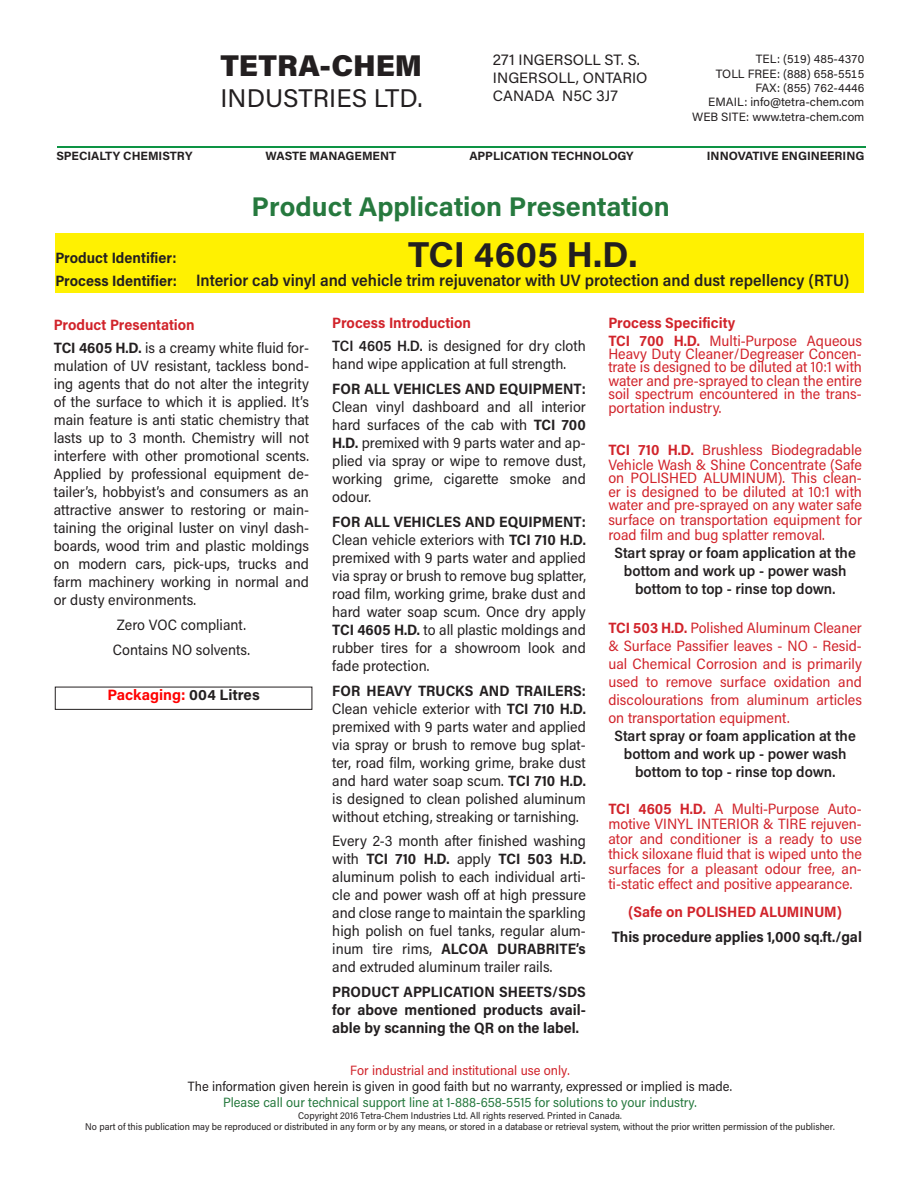
<style>
.page{position:relative;width:918px;height:1188px;background:#fff}
.page>*{position:absolute;margin:0;border:0;box-sizing:border-box;transform-origin:0 0}
.PA_-_Product_Identif{font:700 36px "Acumin Pro";letter-spacing:.01em;color:#231f20}
.t1{font:900 30px "Acumin Pro";color:#231f20}
.t2{font:700 27px "Acumin Pro";color:#26793e}
.t3{font:25.5px "Acumin Pro";letter-spacing:.005em;color:#231f20}
.SDS_-_Process_Identi{font:600 16.5px "Acumin Pro Semi Cond";color:#231f20}
.PA_-_Body_text{font:15px/18px "Acumin Pro Semi Cond";color:#231f20;text-align:justify}
.SDS_-_Listing{font:15px/15px "Acumin Pro Semi Cond";color:#d1232a;text-align:justify}
.PA_-_Body_text-2{font:15px/13.4px "Acumin Pro Semi Cond";color:#d1232a;text-align:justify}
.PA_-_Body_text-3{font:600 15px/18px "Acumin Pro Semi Cond";color:#231f20;text-align:center}
.PA_-_Body_text-4{font:700 15px/18px "Acumin Pro Semi Cond";color:#231f20;text-align:justify}
.PA_-_Heading_1{font:700 15px "Acumin Pro Semi Cond";color:#d1232a}
.t4{font:15px "Acumin Pro";color:#231f20}
.PA_-_Body_text-5{font:700 15px "Acumin Pro Semi Cond";color:#d1232a}
.t5{font:700 15px "Acumin Pro";color:#f00}
.PA_-_Product_Identif-2{font:700 15px "Acumin Pro Semi Cond";color:#231f20}
.t6{font:13.5px "Acumin Pro Semi Cond";color:#231f20}
.t7{font:13.5px "Acumin Pro Semi Cond";color:#26793e}
.t8{font:13.5px "Acumin Pro Semi Cond";color:#d1232a}
.t9{font:12px "Acumin Pro";color:#231f20}
.t10{font:700 12px "Acumin Pro";color:#231f20}
.t11{font:9.75px "Acumin Pro Semi Cond";color:#231f20}
.s1{font-weight:700}
.s2{color:#231f20}
.s3{font-weight:600}
</style>
<div class="page">
<div style="left:55px;top:687px;width:257px;height:23px;border:1px solid #231f20"></div>
<hr style="left:57px;top:146px;width:809px;height:1px;background:#0d9344">
<div style="left:55px;top:233px;width:808px;height:60px;background:#fff101"></div>
<p class="t1" style="left:220px;top:45px;width:203px">TETRA-CHEM</p>
<p class="t3" style="left:220px;top:80px;width:204px">INDUSTRIES LTD.</p>
<p class="t4" style="left:493px;top:50px;width:149px">271 INGERSOLL ST. S.</p>
<p class="t4" style="left:493px;top:68px;width:156px">INGERSOLL, ONTARIO</p>
<p class="t4" style="left:493px;top:86px;width:126px">CANADA N5C 3J7</p>
<p class="t9" style="left:756px;top:51px;width:110px">TEL: (519) 485-4370</p>
<p class="t9" style="left:716px;top:65px;width:150px">TOLL FREE: (888) 658-5515</p>
<p class="t9" style="left:755px;top:80px;width:111px">FAX: (855) 762-4446</p>
<p class="t9" style="left:708px;top:94px;width:158px">EMAIL: info@tetra-chem.com</p>
<p class="t9" style="left:692px;top:108px;width:174px">WEB SITE: www.tetra-chem.com</p>
<p class="t10" style="left:56px;top:147px;width:137px">SPECIALTY CHEMISTRY</p>
<p class="t10" style="left:266px;top:147px;width:132px">WASTE MANAGEMENT</p>
<p class="t10" style="left:469px;top:147px;width:166px">APPLICATION TECHNOLOGY</p>
<p class="t10" style="left:707px;top:147px;width:159px">INNOVATIVE ENGINEERING</p>
<p class="PA_-_Product_Identif-2" style="left:55px;top:247px;width:123px">Product Identifier:</p>
<p class="PA_-_Body_text-4" style="left:55px;top:271px;width:123px">Process Identifier:</p>
<p class="t2" style="left:252px;top:188px;width:420px">Product Application Presentation</p>
<p class="PA_-_Product_Identif" style="left:408px;top:229px;width:231px">TCI 4605 H.D.</p>
<p class="SDS_-_Process_Identi" style="left:196px;top:269px;width:655px">Interior cab vinyl and vehicle trim rejuvenator with UV protection and dust repellency (RTU)</p>
<p class="PA_-_Heading_1" style="left:54px;top:314px;width:142px">Product Presentation</p>
<p class="PA_-_Body_text" style="left:54px;top:339px;width:257px"><span class="s1">TCI 4605 H.D.</span> is a creamy white fluid for&shy;mulation of UV resistant, tackless bond&shy;ing agents that do not alter the integrity of the surface to which it is applied. It’s main feature is anti static chemistry that lasts up to 3 month. Chemistry will not interfere with other promotional scents.<br>Applied by professional equipment de&shy;tailer’s, hobbyist’s and consumers as an attractive answer to restoring or main&shy;taining the original luster on vinyl dash&shy;boards, wood trim and plastic moldings on modern cars, pick-ups, trucks and farm machinery working in normal and or dusty environments.</p>
<p class="PA_-_Body_text" style="left:117px;top:615px;width:131px">Zero VOC compliant.</p>
<p class="PA_-_Body_text" style="left:113px;top:640px;width:139px">Contains NO solvents.</p>
<p class="t5" style="left:107px;top:684px;width:154px">Packaging: <span class="s2">004 Litres</span></p>
<p class="PA_-_Heading_1" style="left:332px;top:312px;width:140px">Process Introduction</p>
<p class="PA_-_Body_text" style="left:332px;top:336px;width:255px"><span class="s3">TCI 4605 H.D.</span> is designed for dry cloth hand wipe application at full strength.</p>
<p class="PA_-_Body_text" style="left:332px;top:379px;width:255px"><span class="s1">FOR ALL VEHICLES AND EQUIPMENT:<br></span>Clean vinyl dashboard and all interior hard surfaces of the cab with <span class="s1">TCI 700<br>H.D.</span> premixed with 9 parts water and ap&shy;plied via spray or wipe to remove dust, working grime, cigarette smoke and odour.</p>
<p class="PA_-_Body_text" style="left:332px;top:512px;width:255px"><span class="s1">FOR ALL VEHICLES AND EQUIPMENT:<br></span>Clean vehicle exteriors with <span class="s1">TCI 710 H.D. </span>premixed with 9 parts water and applied via spray or brush to remove bug splatter, road film, working grime, brake dust and hard water soap scum. Once dry apply <span class="s1">TCI 4605 H.D.</span> to all plastic moldings and rubber tires for a showroom look and fade protection.</p>
<p class="PA_-_Body_text" style="left:332px;top:681px;width:255px"><span class="s1">FOR HEAVY TRUCKS AND TRAILERS:<br></span>Clean vehicle exterior with <span class="s1">TCI 710 H.D. </span>premixed with 9 parts water and applied via spray or brush to remove bug splat&shy;ter, road film, working grime, brake dust and hard water soap scum. <span class="s1">TCI 710 H.D. </span>is designed to clean polished aluminum without etching, streaking or tarnishing.</p>
<p class="PA_-_Body_text" style="left:332px;top:831px;width:255px">Every 2-3 month after finished washing with <span class="s1">TCI 710 H.D.</span> apply <span class="s1">TCI 503 H.D. </span>aluminum polish to each individual arti&shy;cle and power wash off at high pressure and close range to maintain the sparkling high polish on fuel tanks, regular alum&shy;inum tire rims, <span class="s1">ALCOA DURABRITE’s </span>and extruded aluminum trailer rails.</p>
<p class="PA_-_Body_text-4" style="left:332px;top:982px;width:255px">PRODUCT APPLICATION SHEETS/SDS for above mentioned products avail&shy;able by scanning the QR on the label.</p>
<p class="PA_-_Heading_1" style="left:608px;top:312px;width:129px">Process Specificity</p>
<p class="PA_-_Body_text-2" style="left:608px;top:334px;width:255px"><span class="s1">TCI 700 H.D.</span> Multi-Purpose Aqueous Heavy Duty Cleaner/Degreaser Concen&shy;trate is designed to be diluted at 10:1 with water and pre-sprayed to clean the entire soil spectrum encountered in the trans&shy;portation industry.</p>
<p class="SDS_-_Listing" style="left:608px;top:441px;width:255px"><span class="s1">TCI 710 H.D.</span> Brushless Biodegradable<br>Vehicle Wash &amp; Shine Concentrate (Safe</p>
<p class="SDS_-_Listing" style="left:608px;top:471px;width:255px;line-height:13.5px">on POLISHED ALUMINUM). This clean&shy;er is designed to be diluted at 10:1 with water and pre-sprayed on any water safe</p>
<p class="SDS_-_Listing" style="left:608px;top:512px;width:255px">surface on transportation equipment for road film and bug splatter removal.</p>
<p class="PA_-_Body_text-3" style="left:614px;top:543px;width:243px">Start spray or foam application at the bottom and work up - power wash bottom to top - rinse top down.</p>
<p class="SDS_-_Listing" style="left:608px;top:619px;width:255px;line-height:18px"><span class="s1">TCI 503 H.D.</span> Polished Aluminum Cleaner &amp; Surface Passifier leaves - NO - Resid&shy;ual Chemical Corrosion and is primarily used to remove surface oxidation and discolourations from aluminum articles on transportation equipment.</p>
<p class="PA_-_Body_text-3" style="left:614px;top:727px;width:243px">Start spray or foam application at the bottom and work up - power wash bottom to top - rinse top down.</p>
<p class="SDS_-_Listing" style="left:608px;top:800px;width:255px"><span class="s1">TCI 4605 H.D.</span> A Multi-Purpose Auto&shy;motive VINYL INTERIOR &amp; TIRE rejuven&shy;ator and conditioner is a ready to use thick siloxane fluid that is wiped unto the surfaces for a pleasant odour free, an&shy;ti-static effect and positive appearance.</p>
<p class="PA_-_Body_text-5" style="left:628px;top:901px;width:215px">(Safe on POLISHED ALUMINUM)</p>
<p class="PA_-_Body_text-4" style="left:612px;top:927px;width:252px">This procedure applies 1,000 sq.ft./gal</p>
<p class="t8" style="left:350px;top:1061px;width:221px">For industrial and institutional use only.</p>
<p class="t6" style="left:188px;top:1077px;width:545px">The information given herein is given in good faith but no warranty, expressed or implied is made.</p>
<p class="t7" style="left:223px;top:1093px;width:475px">Please call our technical support line at 1-888-658-5515 for solutions to your industry.</p>
<p class="t11" style="left:298px;top:1109px;width:325px">Copyright 2016 Tetra-Chem Industries Ltd. All rights reserved. Printed in Canada.</p>
<p class="t11" style="left:85px;top:1120px;width:751px">No part of this publication may be reproduced or distributed in any form or by any means, or stored in a database or retrieval system, without the prior written permission of the publisher.</p>
</div>
